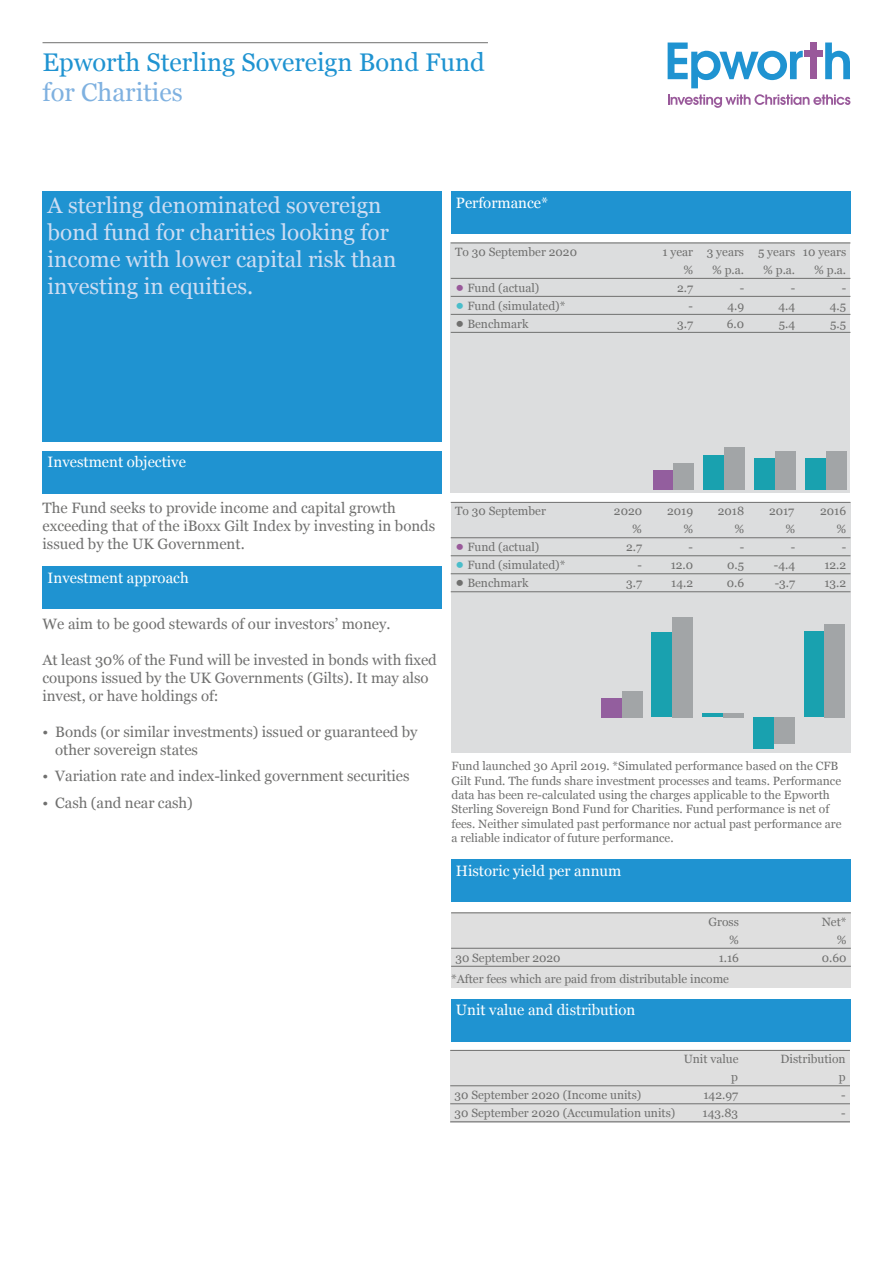
<style>
.page{position:relative;width:893px;height:1263px;background:#fff}
.page>*{position:absolute;margin:0;border:0;box-sizing:border-box;transform-origin:0 0}
.t1{font:25.5px "Georgia";color:#1f93d1}
.t2{font:25.5px "Georgia";color:#7fb1e0}
.t3{font:22.5px/27px "Georgia";color:#cdddf3}
.t4{font:15px/18px "Georgia";letter-spacing:-.005em;color:#70706f}
.t5{font:15px "Georgia";color:#fff}
.t6{font:12px/14.4px "Georgia";color:#70706f}
.s1{font-size:24px;color:#99599a}
.s2{font-size:24px;color:#4abdca}
.s3{font-size:24px}
</style>
<div class="page">
<svg style="left:668px;top:43px;width:135px;height:45px"></svg>
<div style="left:811px;top:43px;width:6px;height:36px;background:#99599a"></div>
<svg style="left:825px;top:43px;width:25px;height:36px"></svg>
<div style="left:805px;top:51px;width:18px;height:6px;background:#99599a"></div>
<svg style="left:668px;top:94px;width:182px;height:14px"></svg>
<div style="left:43px;top:191px;width:399px;height:251px;background:#1f93d1"></div>
<hr style="left:43px;top:42px;width:445px;height:1px;background:#70706f">
<div style="left:43px;top:451px;width:399px;height:42px;background:#1f93d1"></div>
<div style="left:43px;top:566px;width:399px;height:43px;background:#1f93d1"></div>
<div style="left:451px;top:859px;width:399px;height:43px;background:#1f93d1"></div>
<div style="left:451px;top:912px;width:400px;height:76px;background:#dfdfdf"></div>
<hr style="left:451px;top:912px;width:400px;height:1px;background:#70706f">
<hr style="left:451px;top:948px;width:400px;height:1px;background:#70706f">
<hr style="left:451px;top:966px;width:400px;height:1px;background:#70706f">
<div style="left:451px;top:999px;width:399px;height:42px;background:#1f93d1"></div>
<div style="left:450px;top:1050px;width:400px;height:72px;background:#dfdfdf"></div>
<hr style="left:450px;top:1050px;width:400px;height:1px;background:#70706f">
<hr style="left:450px;top:1085px;width:400px;height:1px;background:#70706f">
<hr style="left:450px;top:1103px;width:400px;height:1px;background:#70706f">
<hr style="left:450px;top:1121px;width:400px;height:1px;background:#70706f">
<div style="left:451px;top:191px;width:399px;height:43px;background:#1f93d1"></div>
<div style="left:451px;top:242px;width:399px;height:251px;background:#dcddde"></div>
<div style="left:451px;top:502px;width:399px;height:251px;background:#dcddde"></div>
<hr style="left:451px;top:502px;width:399px;height:1px;background:#70706f">
<hr style="left:451px;top:537px;width:399px;height:1px;background:#70706f">
<hr style="left:451px;top:555px;width:399px;height:1px;background:#70706f">
<hr style="left:451px;top:573px;width:399px;height:1px;background:#70706f">
<hr style="left:451px;top:591px;width:399px;height:1px;background:#70706f">
<div style="left:601px;top:698px;width:20px;height:19px;background:#935e9e"></div>
<div style="left:622px;top:691px;width:20px;height:26px;background:#a2a5a7"></div>
<div style="left:652px;top:633px;width:20px;height:84px;background:#19a1af"></div>
<div style="left:673px;top:617px;width:20px;height:100px;background:#a2a5a7"></div>
<hr style="left:703px;top:714px;width:20px;height:3px;background:#19a1af">
<hr style="left:723px;top:713px;width:20px;height:4px;background:#a2a5a7">
<div style="left:753px;top:717px;width:20px;height:31px;background:#19a1af"></div>
<div style="left:774px;top:717px;width:20px;height:26px;background:#a2a5a7"></div>
<div style="left:804px;top:631px;width:20px;height:86px;background:#19a1af"></div>
<div style="left:825px;top:624px;width:20px;height:93px;background:#a2a5a7"></div>
<div style="left:653px;top:471px;width:20px;height:19px;background:#935e9e"></div>
<div style="left:674px;top:464px;width:20px;height:26px;background:#a2a5a7"></div>
<div style="left:704px;top:455px;width:20px;height:35px;background:#19a1af"></div>
<div style="left:725px;top:447px;width:20px;height:43px;background:#a2a5a7"></div>
<div style="left:754px;top:459px;width:21px;height:31px;background:#19a1af"></div>
<div style="left:775px;top:452px;width:20px;height:38px;background:#a2a5a7"></div>
<div style="left:805px;top:458px;width:20px;height:32px;background:#19a1af"></div>
<div style="left:826px;top:451px;width:20px;height:39px;background:#a2a5a7"></div>
<hr style="left:451px;top:243px;width:399px;height:1px;background:#70706f">
<hr style="left:451px;top:278px;width:399px;height:1px;background:#70706f">
<hr style="left:451px;top:296px;width:399px;height:1px;background:#70706f">
<hr style="left:451px;top:314px;width:399px;height:1px;background:#70706f">
<hr style="left:451px;top:332px;width:399px;height:1px;background:#70706f">
<h1 class="t1" style="left:43px;top:43px;width:444px">Epworth Sterling Sovereign Bond Fund</h1>
<h1 class="t2" style="left:43px;top:74px;width:142px">for Charities</h1>
<h2 class="t3" style="left:48px;top:191px;width:350px">A sterling denominated sovereign bond fund for charities looking for income with lower capital risk than investing in equities.</h2>
<p class="t5" style="left:456px;top:192px;width:94px">Performance*</p>
<p class="t6" style="left:455px;top:244px;width:124px">To 30 September 2020</p>
<p class="t6" style="left:683px;top:242px;width:164px;line-height:18px;text-indent:-21px">1 year 3 years 5 years 10 years %</p>
<p class="t6" style="left:712px;top:262px;width:34px">% p.a.</p>
<p class="t6" style="left:763px;top:262px;width:34px">% p.a.</p>
<p class="t6" style="left:814px;top:262px;width:34px">% p.a.</p>
<p class="t6" style="left:455px;top:280px;width:86px"><span class="s1">•</span> Fund (actual)</p>
<p class="t6" style="left:677px;top:280px;width:17px">2.7</p>
<p class="t6" style="left:740px;top:280px;width:6px">-</p>
<p class="t6" style="left:791px;top:280px;width:6px">-</p>
<p class="t6" style="left:842px;top:280px;width:6px">-</p>
<p class="t6" style="left:455px;top:298px;width:112px"><span class="s2">•</span> Fund (simulated)*</p>
<p class="t6" style="left:689px;top:298px;width:6px">-</p>
<p class="t6" style="left:727px;top:298px;width:18px">4.9</p>
<p class="t6" style="left:778px;top:298px;width:18px">4.4</p>
<p class="t6" style="left:830px;top:298px;width:18px">4.5</p>
<p class="t6" style="left:455px;top:316px;width:75px"><span class="s3">•</span> Benchmark</p>
<p class="t6" style="left:677px;top:316px;width:17px">3.7</p>
<p class="t6" style="left:727px;top:316px;width:19px">6.0</p>
<p class="t6" style="left:779px;top:316px;width:18px">5.4</p>
<p class="t6" style="left:830px;top:316px;width:17px">5.5</p>
<p class="t5" style="left:48px;top:451px;width:140px">Investment objective</p>
<p class="t4" style="left:43px;top:498px;width:394px">The Fund seeks to provide income and capital growth exceeding that of the iBoxx Gilt Index by investing in bonds issued by the UK Government.</p>
<p class="t5" style="left:48px;top:566px;width:143px">Investment approach</p>
<p class="t4" style="left:43px;top:614px;width:350px">We aim to be good stewards of our investors’ money.</p>
<p class="t4" style="left:43px;top:650px;width:396px">At least 30% of the Fund will be invested in bonds with fixed coupons issued by the UK Governments (Gilts). It may also invest, or have holdings of:</p>
<p class="t4" style="left:55px;top:722px;width:364px;text-indent:-13px">• Bonds (or similar investments) issued or guaranteed by other sovereign states</p>
<p class="t4" style="left:43px;top:766px;width:369px">• Variation rate and index-linked government securities</p>
<p class="t4" style="left:43px;top:793px;width:152px">• Cash (and near cash)</p>
<p class="t6" style="left:455px;top:503px;width:92px">To 30 September</p>
<p class="t6" style="left:614px;top:503px;width:30px">2020</p>
<p class="t6" style="left:667px;top:503px;width:28px">2019</p>
<p class="t6" style="left:718px;top:503px;width:28px">2018</p>
<p class="t6" style="left:769px;top:503px;width:27px">2017</p>
<p class="t6" style="left:820px;top:503px;width:28px">2016</p>
<p class="t6" style="left:632px;top:521px;width:11px">%</p>
<p class="t6" style="left:683px;top:521px;width:11px">%</p>
<p class="t6" style="left:734px;top:521px;width:11px">%</p>
<p class="t6" style="left:785px;top:521px;width:11px">%</p>
<p class="t6" style="left:836px;top:521px;width:11px">%</p>
<p class="t6" style="left:455px;top:539px;width:86px"><span class="s1">•</span> Fund (actual)</p>
<p class="t6" style="left:626px;top:539px;width:17px">2.7</p>
<p class="t6" style="left:689px;top:539px;width:6px">-</p>
<p class="t6" style="left:740px;top:539px;width:6px">-</p>
<p class="t6" style="left:791px;top:539px;width:6px">-</p>
<p class="t6" style="left:842px;top:539px;width:6px">-</p>
<p class="t6" style="left:455px;top:557px;width:112px"><span class="s2">•</span> Fund (simulated)*</p>
<p class="t6" style="left:638px;top:557px;width:57px">- 12.0</p>
<p class="t6" style="left:727px;top:557px;width:18px">0.5</p>
<p class="t6" style="left:774px;top:557px;width:23px">-4.4</p>
<p class="t6" style="left:824px;top:557px;width:23px">12.2</p>
<p class="t6" style="left:455px;top:575px;width:75px"><span class="s3">•</span> Benchmark</p>
<p class="t6" style="left:626px;top:575px;width:17px">3.7</p>
<p class="t6" style="left:671px;top:575px;width:23px">14.2</p>
<p class="t6" style="left:727px;top:575px;width:19px">0.6</p>
<p class="t6" style="left:775px;top:575px;width:22px">-3.7</p>
<p class="t6" style="left:824px;top:575px;width:23px">13.2</p>
<p class="t6" style="left:451px;top:758px;width:392px">Fund launched 30 April 2019. *Simulated performance based on the CFB Gilt Fund. The funds share investment processes and teams. Performance data has been re-calculated using the charges applicable to the Epworth Sterling Sovereign Bond Fund for Charities. Fund performance is net of fees. Neither simulated past performance nor actual past performance are a reliable indicator of future performance.</p>
<p class="t5" style="left:456px;top:860px;width:167px">Historic yield per annum</p>
<p class="t6" style="left:708px;top:914px;width:32px">Gross</p>
<p class="t6" style="left:822px;top:914px;width:26px">Net*</p>
<p class="t6" style="left:729px;top:932px;width:11px">%</p>
<p class="t6" style="left:837px;top:932px;width:11px">%</p>
<p class="t6" style="left:455px;top:950px;width:107px">30 September 2020</p>
<p class="t6" style="left:719px;top:950px;width:22px">1.16</p>
<p class="t6" style="left:822px;top:950px;width:26px">0.60</p>
<p class="t6" style="left:451px;top:971px;width:279px">*After fees which are paid from distributable income</p>
<p class="t5" style="left:456px;top:999px;width:181px">Unit value and distribution</p>
<p class="t6" style="left:684px;top:1051px;width:56px">Unit value</p>
<p class="t6" style="left:781px;top:1051px;width:67px">Distribution</p>
<p class="t6" style="left:731px;top:1069px;width:8px">p</p>
<p class="t6" style="left:839px;top:1069px;width:8px">p</p>
<p class="t6" style="left:454px;top:1087px;width:188px">30 September 2020 (Income units)</p>
<p class="t6" style="left:703px;top:1087px;width:36px">142.97</p>
<p class="t6" style="left:841px;top:1087px;width:6px">-</p>
<p class="t6" style="left:454px;top:1105px;width:222px">30 September 2020 (Accumulation units)</p>
<p class="t6" style="left:703px;top:1105px;width:37px">143.83</p>
<p class="t6" style="left:841px;top:1105px;width:6px">-</p>
</div>
